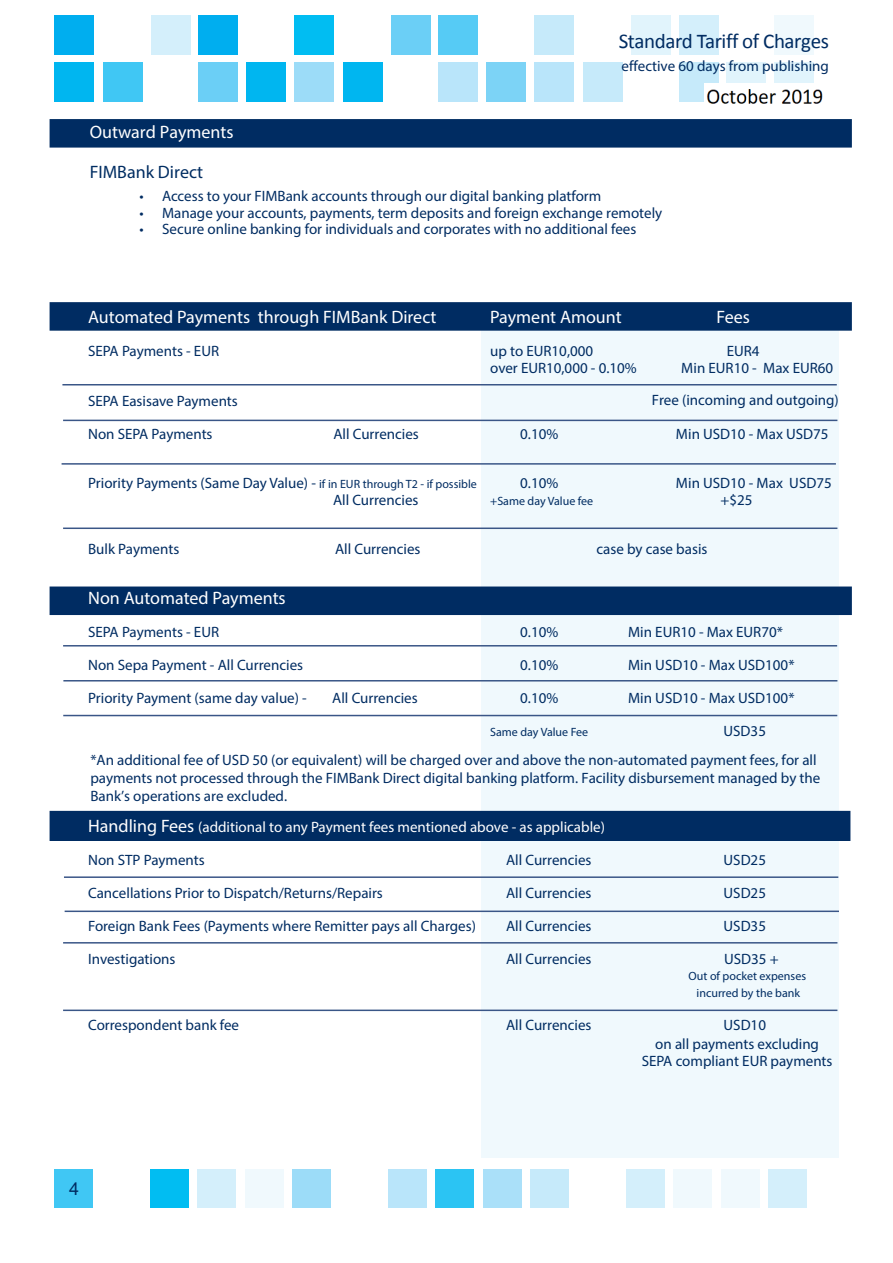
<style>
.page{position:relative;width:893px;height:1263px;background:#fff}
.page>*{position:absolute;margin:0;border:0;box-sizing:border-box;transform-origin:0 0}
.t1{font:21px "Calibri";letter-spacing:-.02em;color:#002c62}
.Body_Text{font:18px "Myriad Pro";color:#fff}
.t2{font:18px "Myriad Pro";color:#002d62}
.t3{font:18px "Arial Unicode MS";color:#002c62}
.Body_Text-2{font:15px/18px "Myriad Pro";color:#002c62;text-align:center}
.Body_Text-3{font:15px "Myriad Pro";color:#fff}
.Body_Text-4{font:12px/16.5px "Myriad Pro";color:#002c62;text-align:center}
.s1{color:#fff}
.s2{font-size:12px}
.s3{font-size:18px}
</style>
<div class="page">
<div style="left:391px;top:15px;width:39px;height:40px;background:#6bcff6"></div>
<div style="left:439px;top:15px;width:39px;height:40px;background:#56cbf5"></div>
<div style="left:534px;top:15px;width:40px;height:40px;background:#c6eafa"></div>
<div style="left:631px;top:15px;width:39px;height:40px;background:#e1f4fc"></div>
<div style="left:679px;top:15px;width:39px;height:40px;background:#d4effb"></div>
<div style="left:774px;top:15px;width:40px;height:40px;background:#f0f9fd"></div>
<div style="left:54px;top:15px;width:39px;height:40px;background:#00aeef"></div>
<div style="left:151px;top:15px;width:39px;height:40px;background:#d4effb"></div>
<div style="left:199px;top:15px;width:39px;height:40px;background:#00aeef"></div>
<div style="left:294px;top:15px;width:39px;height:40px;background:#01bdf2"></div>
<div style="left:343px;top:63px;width:40px;height:39px;background:#00b6f0"></div>
<div style="left:439px;top:63px;width:39px;height:39px;background:#b9e5fa"></div>
<div style="left:487px;top:63px;width:39px;height:39px;background:#7cd3f6"></div>
<div style="left:534px;top:63px;width:40px;height:39px;background:#b9e5fa"></div>
<div style="left:583px;top:63px;width:40px;height:39px;background:#c6eafa"></div>
<div style="left:679px;top:63px;width:39px;height:39px;background:#c6eafa"></div>
<div style="left:727px;top:63px;width:39px;height:39px;background:#e1f4fc"></div>
<div style="left:774px;top:63px;width:40px;height:39px;background:#e1f4fc"></div>
<div style="left:54px;top:63px;width:39px;height:39px;background:#00b6f0"></div>
<div style="left:103px;top:63px;width:39px;height:39px;background:#40c7f4"></div>
<div style="left:199px;top:63px;width:39px;height:39px;background:#6bcff6"></div>
<div style="left:246px;top:63px;width:40px;height:39px;background:#00b6f0"></div>
<div style="left:294px;top:63px;width:39px;height:39px;background:#9cdcf8"></div>
<div style="left:388px;top:1169px;width:39px;height:38px;background:#b9e5fa"></div>
<div style="left:483px;top:1169px;width:39px;height:38px;background:#aae0f9"></div>
<div style="left:435px;top:1169px;width:39px;height:38px;background:#2bc4f3"></div>
<div style="left:530px;top:1169px;width:39px;height:38px;background:#c6eafa"></div>
<div style="left:626px;top:1169px;width:39px;height:38px;background:#d4effb"></div>
<div style="left:721px;top:1169px;width:39px;height:38px;background:#f0f9fd"></div>
<div style="left:673px;top:1169px;width:39px;height:38px;background:#f0f9fd"></div>
<div style="left:768px;top:1169px;width:39px;height:38px;background:#d4effb"></div>
<div style="left:54px;top:1169px;width:39px;height:38px;background:#40c7f4"></div>
<div style="left:150px;top:1169px;width:39px;height:38px;background:#01bdf2"></div>
<div style="left:245px;top:1169px;width:39px;height:38px;background:#f0f9fd"></div>
<div style="left:197px;top:1169px;width:39px;height:38px;background:#d4effb"></div>
<div style="left:292px;top:1169px;width:39px;height:38px;background:#9cdcf8"></div>
<div style="left:482px;top:307px;width:357px;height:851px;background:#f0f9fd"></div>
<div style="left:50px;top:811px;width:800px;height:30px;background:#002c62"></div>
<div style="left:50px;top:586px;width:802px;height:29px;background:#002c62;border:3px solid #002c62"></div>
<div style="left:50px;top:302px;width:802px;height:29px;background:#002c62;border:3px solid #002c62"></div>
<hr style="left:63px;top:645px;width:774px;height:1px;background:#3a5687">
<hr style="left:63px;top:680px;width:774px;height:1px;background:#3a5687">
<hr style="left:64px;top:876px;width:774px;height:2px;background:#3a5687">
<hr style="left:65px;top:910px;width:774px;height:2px;background:#3a5687">
<hr style="left:63px;top:942px;width:774px;height:1px;background:#3a5687">
<hr style="left:63px;top:1009px;width:774px;height:2px;background:#3a5687">
<hr style="left:63px;top:715px;width:774px;height:1px;background:#3a5687">
<hr style="left:62px;top:384px;width:775px;height:1px;background:#3a5687">
<hr style="left:63px;top:420px;width:774px;height:1px;background:#3a5687">
<hr style="left:62px;top:463px;width:774px;height:2px;background:#3a5687">
<hr style="left:63px;top:527px;width:774px;height:2px;background:#3a5687">
<div style="left:50px;top:119px;width:802px;height:29px;background:#002c62;border:3px solid #002c62"></div>
<img style="left:704px;top:84px;width:119px;height:20px">
<p class="Body_Text" style="left:90px;top:121px;width:145px">Outward Payments</p>
<p class="t2" style="left:90px;top:161px;width:122px">FIMBank Direct<span class="s1">s</span></p>
<h1 class="t1" style="left:619px;top:28px;width:212px">Standard Tariff of Charges</h1>
<p class="Body_Text-2" style="left:621px;top:57px;width:209px">effective 60 days from publishing</p>
<p class="Body_Text-2" style="left:140px;top:187px;width:463px">• Access to your FIMBank accounts through our digital banking platform</p>
<p class="Body_Text-2" style="left:140px;top:204px;width:524px">• Manage your accounts, payments, term deposits and foreign exchange remotely</p>
<p class="Body_Text-2" style="left:140px;top:220px;width:498px">• Secure online banking for individuals and corporates with no additional fees</p>
<p class="Body_Text" style="left:88px;top:306px;width:350px">Automated Payments through FIMBank Direct</p>
<p class="Body_Text" style="left:490px;top:306px;width:133px">Payment Amount</p>
<p class="Body_Text" style="left:717px;top:306px;width:35px">Fees</p>
<p class="Body_Text-2" style="left:88px;top:342px;width:132px">SEPA Payments - EUR</p>
<p class="Body_Text-2" style="left:490px;top:342px;width:105px">up to EUR10,000</p>
<p class="Body_Text-2" style="left:727px;top:342px;width:34px">EUR4</p>
<p class="Body_Text-2" style="left:490px;top:358px;width:148px">over EUR10,000 - 0.10%</p>
<p class="Body_Text-2" style="left:681px;top:358px;width:153px">Min EUR10 - Max EUR60</p>
<p class="Body_Text-2" style="left:88px;top:391px;width:151px">SEPA Easisave Payments</p>
<p class="Body_Text-2" style="left:652px;top:391px;width:189px">Free (incoming and outgoing)</p>
<p class="Body_Text-2" style="left:88px;top:424px;width:126px">Non SEPA Payments</p>
<p class="Body_Text-2" style="left:333px;top:424px;width:87px">All Currencies</p>
<p class="Body_Text-2" style="left:520px;top:424px;width:40px">0.10%</p>
<p class="Body_Text-2" style="left:676px;top:424px;width:154px">Min USD10 - Max USD75</p>
<p class="Body_Text-2" style="left:88px;top:474px;width:390px">Priority Payments (Same Day Value) - <span class="s2">if in EUR through T2 - if possible</span></p>
<p class="Body_Text-2" style="left:520px;top:474px;width:40px">0.10%</p>
<p class="Body_Text-2" style="left:676px;top:474px;width:157px">Min USD10 - Max USD75</p>
<p class="Body_Text-2" style="left:333px;top:490px;width:87px">All Currencies</p>
<p class="Body_Text-4" style="left:490px;top:492px;width:105px">+Same day Value fee</p>
<p class="Body_Text-2" style="left:720px;top:490px;width:34px">+$25</p>
<p class="Body_Text-2" style="left:88px;top:540px;width:93px">Bulk Payments</p>
<p class="Body_Text-2" style="left:335px;top:540px;width:87px">All Currencies</p>
<p class="Body_Text-2" style="left:596px;top:540px;width:113px">case by case basis</p>
<p class="Body_Text" style="left:88px;top:587px;width:199px">Non Automated Payments</p>
<p class="Body_Text-2" style="left:88px;top:622px;width:132px">SEPA Payments - EUR</p>
<p class="Body_Text-2" style="left:520px;top:622px;width:40px">0.10%</p>
<p class="Body_Text-2" style="left:628px;top:622px;width:156px">Min EUR10 - Max EUR70*</p>
<p class="Body_Text-2" style="left:88px;top:655px;width:216px">Non Sepa Payment - All Currencies</p>
<p class="Body_Text-2" style="left:520px;top:655px;width:40px">0.10%</p>
<p class="Body_Text-2" style="left:628px;top:655px;width:168px">Min USD10 - Max USD100*</p>
<p class="Body_Text-2" style="left:88px;top:688px;width:220px">Priority Payment (same day value) -</p>
<p class="Body_Text-2" style="left:332px;top:688px;width:87px">All Currencies</p>
<p class="Body_Text-2" style="left:520px;top:688px;width:40px">0.10%</p>
<p class="Body_Text-2" style="left:628px;top:688px;width:168px">Min USD10 - Max USD100*</p>
<p class="Body_Text-4" style="left:490px;top:723px;width:100px">Same day Value Fee</p>
<p class="Body_Text-2" style="left:723px;top:721px;width:44px">USD35</p>
<p class="Body_Text-2" style="left:90px;top:751px;width:732px;text-align:left">*An additional fee of USD 50 (or equivalent) will be charged over and above the non-automated payment fees, for all payments not processed through the FIMBank Direct digital banking platform. Facility disbursement managed by the<br>Bank’s operations are excluded.</p>
<p class="Body_Text-3" style="left:88px;top:817px;width:518px"><span class="s3">Handling Fees</span> (additional to any Payment fees mentioned above - as applicable)</p>
<p class="Body_Text-2" style="left:88px;top:850px;width:118px">Non STP Payments</p>
<p class="Body_Text-2" style="left:506px;top:850px;width:87px">All Currencies</p>
<p class="Body_Text-2" style="left:723px;top:850px;width:44px">USD25</p>
<p class="Body_Text-2" style="left:88px;top:883px;width:296px">Cancellations Prior to Dispatch/Returns/Repairs</p>
<p class="Body_Text-2" style="left:506px;top:883px;width:87px">All Currencies</p>
<p class="Body_Text-2" style="left:723px;top:883px;width:44px">USD25</p>
<p class="Body_Text-2" style="left:88px;top:916px;width:389px">Foreign Bank Fees (Payments where Remitter pays all Charges)</p>
<p class="Body_Text-2" style="left:506px;top:916px;width:87px">All Currencies</p>
<p class="Body_Text-2" style="left:723px;top:916px;width:44px">USD35</p>
<p class="Body_Text-2" style="left:88px;top:949px;width:89px">Investigations</p>
<p class="Body_Text-2" style="left:506px;top:949px;width:87px">All Currencies</p>
<p class="Body_Text-2" style="left:724px;top:949px;width:56px">USD35 +</p>
<p class="Body_Text-4" style="left:689px;top:968px;width:119px">Out of pocket expenses incurred by the bank</p>
<p class="Body_Text-2" style="left:88px;top:1015px;width:152px">Correspondent bank fee</p>
<p class="Body_Text-2" style="left:506px;top:1015px;width:87px">All Currencies</p>
<p class="Body_Text-2" style="left:723px;top:1015px;width:44px">USD10</p>
<p class="Body_Text-2" style="left:642px;top:1036px;width:192px;line-height:16.5px">on all payments excluding<br>SEPA compliant EUR payments</p>
<p class="t3" style="left:69px;top:1176px;width:12px">4</p>
</div>
